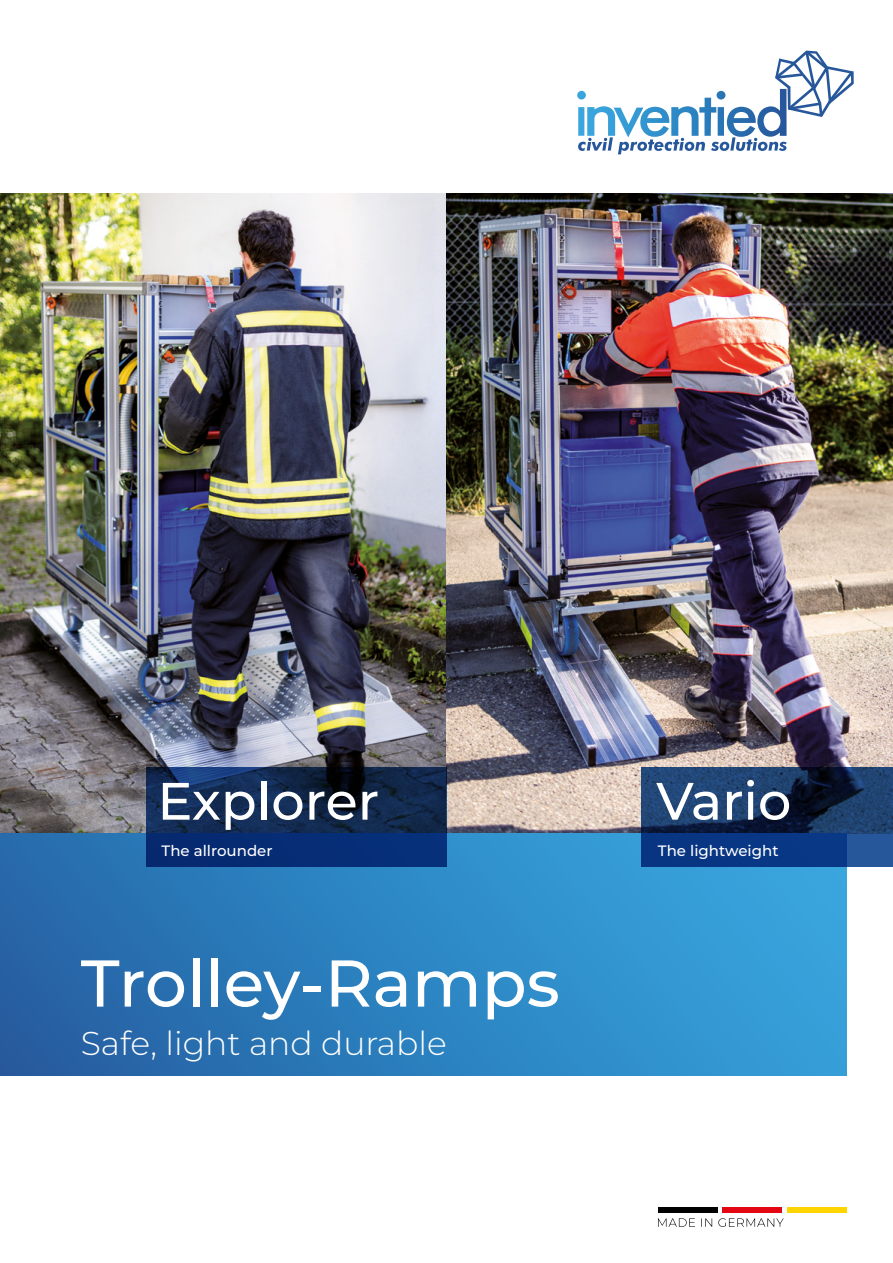
<style>
.page{position:relative;width:893px;height:1263px;background:#fff}
.page>*{position:absolute;margin:0;border:0;box-sizing:border-box;transform-origin:0 0}
.t1{font:500 66px "Montserrat";color:#fff}
.t2{font:500 52.5px "Montserrat";color:#fff}
.t3{font:300 33px "Montserrat";color:#fff}
.t4{font:500 15px "Montserrat";color:#fff}
</style>
<div class="page">
<img style="left:0;top:193px;width:893px;height:640px">
<div style="left:658px;top:1207px;width:59px;height:6px;background:#000"></div>
<div style="left:722px;top:1207px;width:60px;height:6px;background:#e30613"></div>
<div style="left:787px;top:1207px;width:59px;height:6px;background:#ffd500"></div>
<svg style="left:658px;top:1218px;width:126px;height:9px"></svg>
<div style="left:0;top:833px;width:846px;height:243px;background:linear-gradient(to right,#2564a6,#37a6de)"></div>
<svg style="left:146px;top:767px;width:300px;height:100px"></svg>
<svg style="left:641px;top:767px;width:252px;height:100px"></svg>
<svg style="left:577px;top:51px;width:277px;height:103px"></svg>
<h2 class="t2" style="left:656px;top:766px;width:137px">Vario</h2>
<h2 class="t2" style="left:157px;top:766px;width:223px">Explorer</h2>
<p class="t4" style="left:162px;top:840px;width:113px">The allrounder</p>
<p class="t4" style="left:658px;top:840px;width:122px">The lightweight</p>
<h1 class="t1" style="left:81px;top:939px;width:480px">Trolley-Ramps</h1>
<h3 class="t3" style="left:81px;top:1021px;width:367px">Safe, light and durable</h3>
</div>
